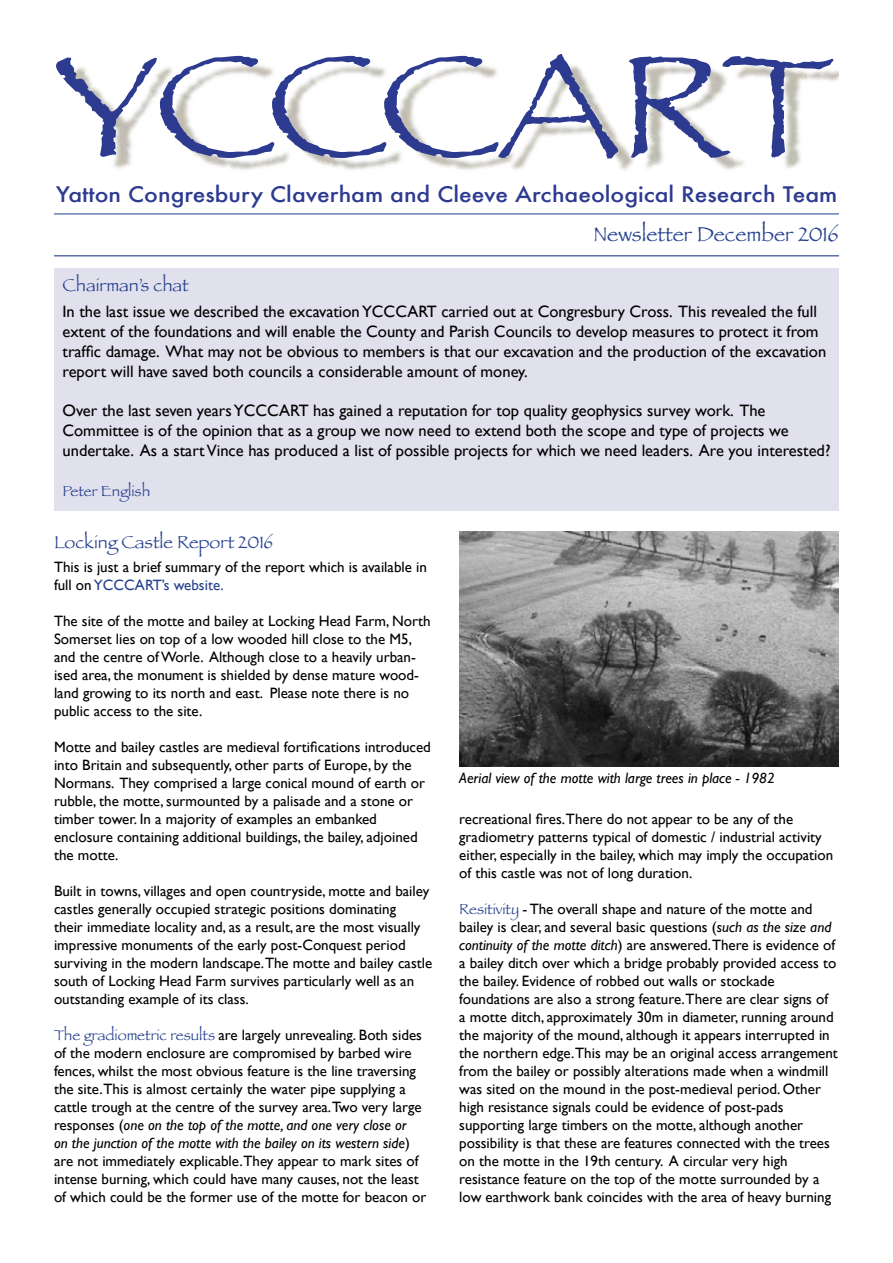
<style>
.page{position:relative;width:893px;height:1263px;background:#fff}
.page>*{position:absolute;margin:0;border:0;box-sizing:border-box;transform-origin:0 0}
.t1{font:148.5px "Papyrus";letter-spacing:-.035em;color:#2c3a90;scale:1.09 1}
.t2{font:500 21px "Futura";color:#2c3a90;scale:1.09 1}
.t3{font:21px "Papyrus";color:#25408f}
.t4{font:18px "Papyrus";color:#25408f}
.t5{font:16.5px/19.8px "Gill Sans";color:#000}
.t6{font:15px/18px "Gill Sans";color:#000}
.t7{font:italic 15px "Gill Sans";color:#000}
.t8{font:15px "Papyrus";color:#25408f}
.s1{color:#25408f}
.s2{font-family:"Papyrus";color:#25408f}
.s3{font-style:italic}
</style>
<div class="page">
<img style="left:69px;top:64px;width:770px;height:106px">
<hr style="left:54px;top:214px;width:785px;height:1px;background:#25408f">
<hr style="left:54px;top:255px;width:785px;height:1px;background:#25408f">
<div style="left:54px;top:268px;width:785px;height:242px;background:#e1e0ed"></div>
<img style="left:459px;top:531px;width:380px;height:235px">
<h1 class="t1" style="left:56px;top:17px;width:716px">YCCCART</h1>
<h2 class="t2" style="left:56px;top:179px;width:718px">Yatton Congresbury Claverham and Cleeve Archaeological Research Team</h2>
<h2 class="t3" style="left:594px;top:222px;width:247px">Newsletter December 2016</h2>
<p class="t4" style="left:63px;top:274px;width:128px">Chairman’s chat</p>
<p class="t5" style="left:63px;top:302px;width:765px">In the last issue we described the excavation YCCCART carried out at Congresbury Cross. This revealed the full extent of the foundations and will enable the County and Parish Councils to develop measures to protect it from traffic damage. What may not be obvious to members is that our excavation and the production of the excavation report will have saved both councils a considerable amount of money.</p>
<p class="t5" style="left:63px;top:401px;width:769px">Over the last seven years YCCCART has gained a reputation for top quality geophysics survey work. The<br>Committee is of the opinion that as a group we now need to extend both the scope and type of projects we undertake. As a start Vince has produced a list of possible projects for which we need leaders. Are you interested?</p>
<p class="t8" style="left:63px;top:481px;width:89px">Peter English</p>
<p class="t4" style="left:54px;top:532px;width:221px">Locking Castle Report 2016</p>
<p class="t6" style="left:54px;top:558px;width:374px">This is just a brief summary of the report which is available in full on <span class="s1">YCCCART’s website.</span></p>
<p class="t6" style="left:54px;top:612px;width:378px">The site of the motte and bailey at Locking Head Farm, North Somerset lies on top of a low wooded hill close to the M5, and the centre of Worle. Although close to a heavily urban&shy;ised area, the monument is shielded by dense mature wood&shy;land growing to its north and east. Please note there is no public access to the site.</p>
<p class="t6" style="left:54px;top:738px;width:378px">Motte and bailey castles are medieval fortifications introduced into Britain and subsequently, other parts of Europe, by the Normans. They comprised a large conical mound of earth or rubble, the motte, surmounted by a palisade and a stone or timber tower. In a majority of examples an embanked enclosure containing additional buildings, the bailey, adjoined the motte.</p>
<p class="t6" style="left:54px;top:882px;width:380px">Built in towns, villages and open countryside, motte and bailey castles generally occupied strategic positions dominating<br>their immediate locality and, as a result, are the most visually impressive monuments of the early post-Conquest period surviving in the modern landscape.The motte and bailey castle south of Locking Head Farm survives particularly well as an outstanding example of its class.</p>
<p class="t6" style="left:54px;top:1026px;width:374px"><span class="s2">The gradiometric results</span> are largely unrevealing. Both sides of the modern enclosure are compromised by barbed wire fences, whilst the most obvious feature is the line traversing the site.This is almost certainly the water pipe supplying a cattle trough at the centre of the survey area.Two very large responses (<span class="s3">one on the top of the motte, and one very close or<br>on the junction of the motte with the bailey on its western side</span>) are not immediately explicable.They appear to mark sites of intense burning, which could have many causes, not the least of which could be the former use of the motte for beacon or</p>
<p class="t7" style="left:459px;top:769px;width:317px">Aerial view of the motte with large trees in place - 1982</p>
<p class="t6" style="left:459px;top:810px;width:376px">recreational fires.There do not appear to be any of the gradiometry patterns typical of domestic / industrial activity either, especially in the bailey, which may imply the occupation of this castle was not of long duration.</p>
<p class="t6" style="left:459px;top:900px;width:380px"><span class="s2">Resitivity</span> - The overall shape and nature of the motte and bailey is clear, and several basic questions (<span class="s3">such as the size and continuity of the motte ditch</span>) are answered.There is evidence of a bailey ditch over which a bridge probably provided access to the bailey. Evidence of robbed out walls or stockade foundations are also a strong feature.There are clear signs of a motte ditch, approximately 30m in diameter, running around the majority of the mound, although it appears interrupted in the northern edge.This may be an original access arrangement from the bailey or possibly alterations made when a windmill was sited on the mound in the post-medieval period. Other high resistance signals could be evidence of post-pads supporting large timbers on the motte, although another possibility is that these are features connected with the trees on the motte in the 19th century. A circular very high resistance feature on the top of the motte surrounded by a low earthwork bank coincides with the area of heavy burning</p>
</div>
